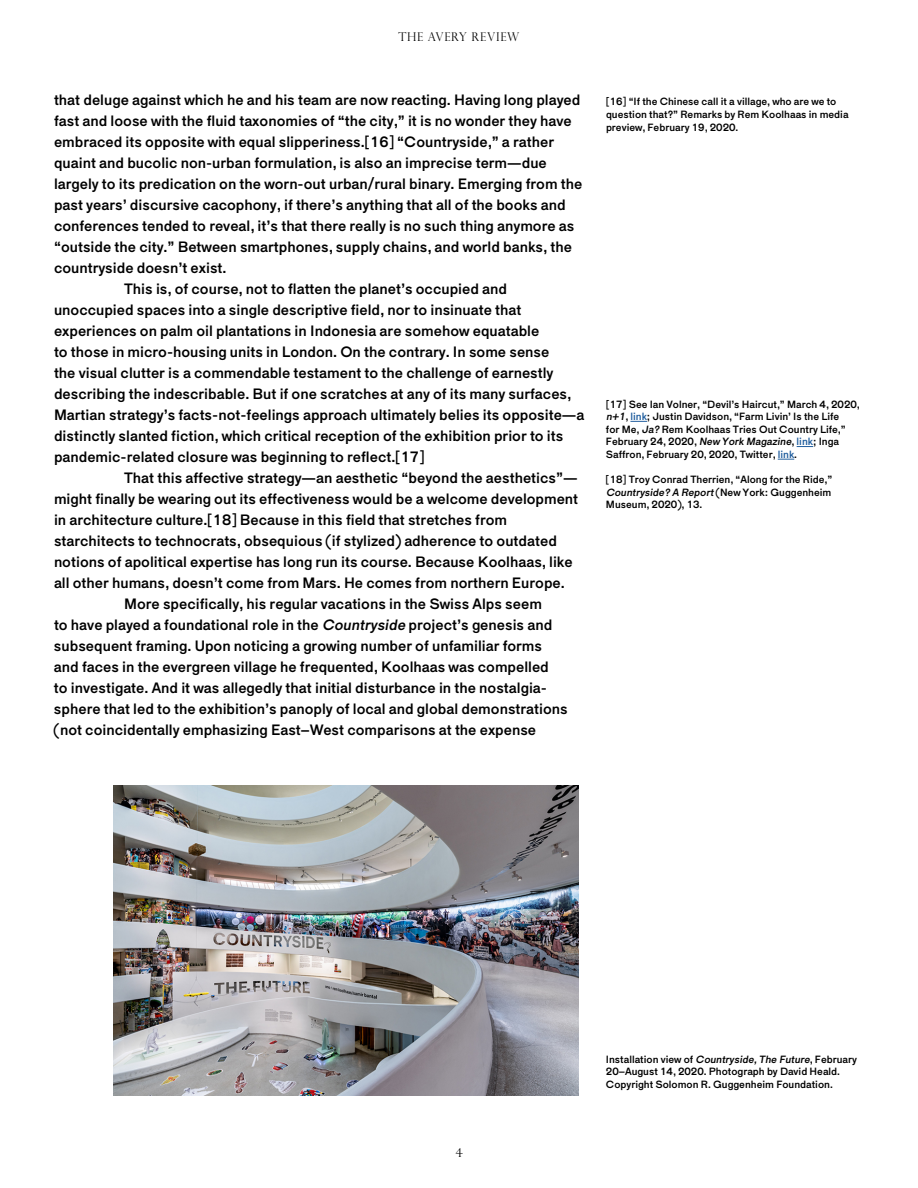
<style>
.page{position:relative;width:918px;height:1188px;background:#fff}
.page>*{position:absolute;margin:0;border:0;box-sizing:border-box;transform-origin:0 0}
.t1{font:15px "Maria Pro";color:#000}
.t2{font:300 12px "Perpetua Titling MT Std";letter-spacing:.06em;color:#000}
.t3{font:10.5px/12.6px "Maria Pro";color:#000}
.s1{font-style:italic}
.s2{color:#215e9e}
</style>
<div class="page">
<svg style="left:630px;top:421px;width:17px;height:1px"></svg>
<svg style="left:797px;top:446px;width:16px;height:1px"></svg>
<svg style="left:778px;top:459px;width:16px;height:1px"></svg>
<img style="left:113px;top:785px;width:465px;height:310px">
<p class="t2" style="left:399px;top:30px;width:122px">THE AVERY REVIEW</p>
<p class="t1" style="left:54px;top:91px;width:528px">that deluge against which he and his team are now reacting. Having long played</p>
<p class="t1" style="left:54px;top:112px;width:519px">fast and loose with the fluid taxonomies of “the city,” it is no wonder they have</p>
<p class="t1" style="left:54px;top:133px;width:502px">embraced its opposite with equal slipperiness.[16] “Countryside,” a rather</p>
<p class="t1" style="left:54px;top:154px;width:494px">quaint and bucolic non-urban formulation, is also an imprecise term—due</p>
<p class="t1" style="left:54px;top:175px;width:530px">largely to its predication on the worn-out urban/rural binary. Emerging from the</p>
<p class="t1" style="left:54px;top:196px;width:513px">past years’ discursive cacophony, if there’s anything that all of the books and</p>
<p class="t1" style="left:54px;top:217px;width:522px">conferences tended to reveal, it’s that there really is no such thing anymore as</p>
<p class="t1" style="left:54px;top:238px;width:519px">“outside the city.” Between smartphones, supply chains, and world banks, the</p>
<p class="t1" style="left:54px;top:259px;width:174px">countryside doesn’t exist.</p>
<p class="t1" style="left:124px;top:280px;width:384px">This is, of course, not to flatten the planet’s occupied and</p>
<p class="t1" style="left:54px;top:301px;width:469px">unoccupied spaces into a single descriptive field, nor to insinuate that</p>
<p class="t1" style="left:54px;top:322px;width:487px">experiences on palm oil plantations in Indonesia are somehow equatable</p>
<p class="t1" style="left:54px;top:343px;width:497px">to those in micro-housing units in London. On the contrary. In some sense</p>
<p class="t1" style="left:54px;top:364px;width:501px">the visual clutter is a commendable testament to the challenge of earnestly</p>
<p class="t1" style="left:54px;top:385px;width:519px">describing the indescribable. But if one scratches at any of its many surfaces,</p>
<p class="t1" style="left:54px;top:406px;width:532px">Martian strategy’s facts-not-feelings approach ultimately belies its opposite—a</p>
<p class="t1" style="left:54px;top:427px;width:511px">distinctly slanted fiction, which critical reception of the exhibition prior to its</p>
<p class="t1" style="left:54px;top:448px;width:372px">pandemic-related closure was beginning to reflect.[17]</p>
<p class="t1" style="left:124px;top:469px;width:455px">That this affective strategy—an aesthetic “beyond the aesthetics”—</p>
<p class="t1" style="left:54px;top:490px;width:526px">might finally be wearing out its effectiveness would be a welcome development</p>
<p class="t1" style="left:54px;top:511px;width:455px">in architecture culture.[18] Because in this field that stretches from</p>
<p class="t1" style="left:54px;top:532px;width:504px">starchitects to technocrats, obsequious (if stylized) adherence to outdated</p>
<p class="t1" style="left:54px;top:553px;width:520px">notions of apolitical expertise has long run its course. Because Koolhaas, like</p>
<p class="t1" style="left:54px;top:574px;width:512px">all other humans, doesn’t come from Mars. He comes from northern Europe.</p>
<p class="t1" style="left:124px;top:595px;width:419px">More specifically, his regular vacations in the Swiss Alps seem</p>
<p class="t1" style="left:54px;top:616px;width:500px">to have played a foundational role in the <span class="s1">Countryside</span> project’s genesis and</p>
<p class="t1" style="left:54px;top:637px;width:490px">subsequent framing. Upon noticing a growing number of unfamiliar forms</p>
<p class="t1" style="left:54px;top:658px;width:496px">and faces in the evergreen village he frequented, Koolhaas was compelled</p>
<p class="t1" style="left:54px;top:679px;width:495px">to investigate. And it was allegedly that initial disturbance in the nostalgia-</p>
<p class="t1" style="left:54px;top:700px;width:515px">sphere that led to the exhibition’s panoply of local and global demonstrations</p>
<p class="t1" style="left:54px;top:721px;width:484px">(not coincidentally emphasizing East–West comparisons at the expense</p>
<p class="t3" style="left:606px;top:95px;width:244px">[16] “If the Chinese call it a village, who are we to question that?” Remarks by Rem Koolhaas in media preview, February 19, 2020.</p>
<p class="t3" style="left:606px;top:398px;width:255px">[17] See Ian Volner, “Devil’s Haircut,” March 4, 2020, <span class="s1">n+1</span>, <span class="s2">link</span>; Justin Davidson, “Farm Livin’ Is the Life<br>for Me, <span class="s1">Ja?</span> Rem Koolhaas Tries Out Country Life,” February 24, 2020, <span class="s1">New York Magazine</span>, <span class="s2">link</span>; Inga Saffron, February 20, 2020, Twitter, <span class="s2">link</span>.</p>
<p class="t3" style="left:606px;top:473px;width:228px;text-align:justify">[18] Troy Conrad Therrien, “Along for the Ride,” <span class="s1">Countryside? A Report</span>(New York: Guggenheim Museum, 2020), 13.</p>
<p class="t2" style="left:456px;top:1146px;width:9px">4</p>
<p class="t3" style="left:606px;top:1053px;width:252px">Installation view of <span class="s1">Countryside,The Future</span>, February<br>20–August 14, 2020. Photograph by David Heald.<br>Copyright Solomon R. Guggenheim Foundation.</p>
</div>
